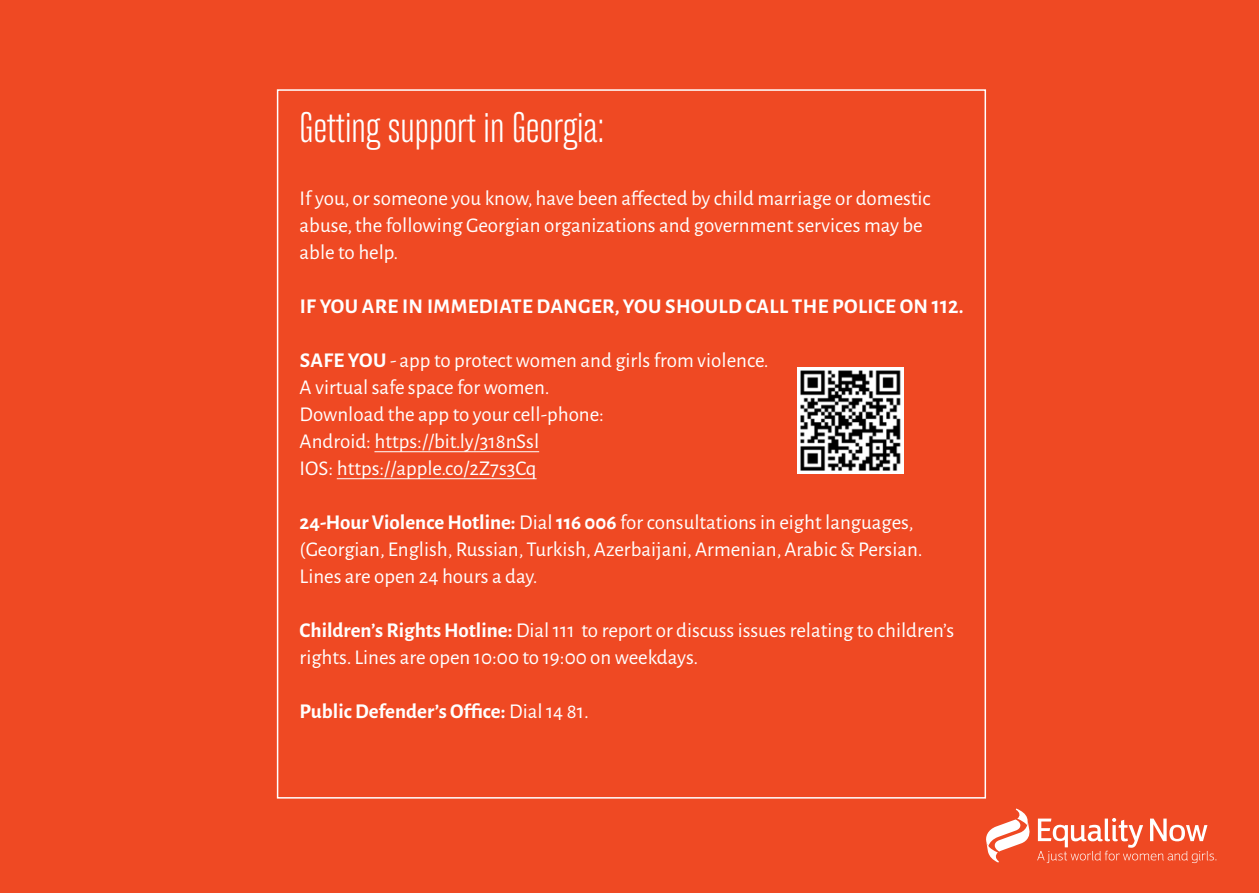
<style>
.page{position:relative;width:1259px;height:893px;background:#ef4923}
.page>*{position:absolute;margin:0;border:0;box-sizing:border-box;transform-origin:0 0}
.TOC_HEADER{font:37.5px "Bw Stretch";color:#fff}
.t1{font:21px/27px "Alegreya Sans";color:#fff}
.t2{font:700 21px "Alegreya Sans";letter-spacing:.015em;color:#fff}
.s1{font-weight:700}
.s2{font-weight:400}
</style>
<div class="page">
<svg style="left:986px;top:808px;width:44px;height:55px"></svg>
<svg style="left:1037px;top:818px;width:179px;height:45px"></svg>
<hr style="left:374px;top:451px;width:165px;height:1px;background:#fff">
<hr style="left:337px;top:478px;width:199px;height:1px;background:#fff">
<img style="left:797px;top:367px;width:106px;height:107px">
<p class="TOC_HEADER" style="left:300px;top:104px;width:306px">Getting support in Georgia:</p>
<p class="t1" style="left:300px;top:184px;width:632px">If you, or someone you know, have been affected by child marriage or domestic abuse, the following Georgian organizations and government services may be able to help.</p>
<p class="t2" style="left:300px;top:291px;width:665px">IF YOU ARE IN IMMEDIATE DANGER, YOU SHOULD CALL THE POLICE ON 112.</p>
<p class="t1" style="left:300px;top:346px;width:470px"><span class="s1">SAFE YOU</span> - app to protect women and girls from violence.<br>A virtual safe space for women.<br>Download the app to your cell-phone:</p>
<p class="t1" style="left:300px;top:427px;width:241px">Android: https://bit.ly/318nSsl</p>
<p class="t1" style="left:300px;top:454px;width:238px">IOS: https://apple.co/2Z7s3Cq</p>
<p class="t1" style="left:300px;top:508px;width:624px"><span class="s1">24-Hour Violence Hotline:</span> Dial <span class="s1">116 006</span> for consultations in eight languages, (Georgian, English, Russian, Turkish, Azerbaijani, Armenian, Arabic &amp; Persian.<br>Lines are open 24 hours a day.</p>
<p class="t1" style="left:300px;top:616px;width:656px"><span class="s1">Children’s Rights Hotline:</span> Dial 111 to report or discuss issues relating to children’s rights. Lines are open 10:00 to 19:00 on weekdays.</p>
<p class="t2" style="left:300px;top:696px;width:291px">Public Defender’s Office: <span class="s2">Dial 14 81.</span></p>
</div>
